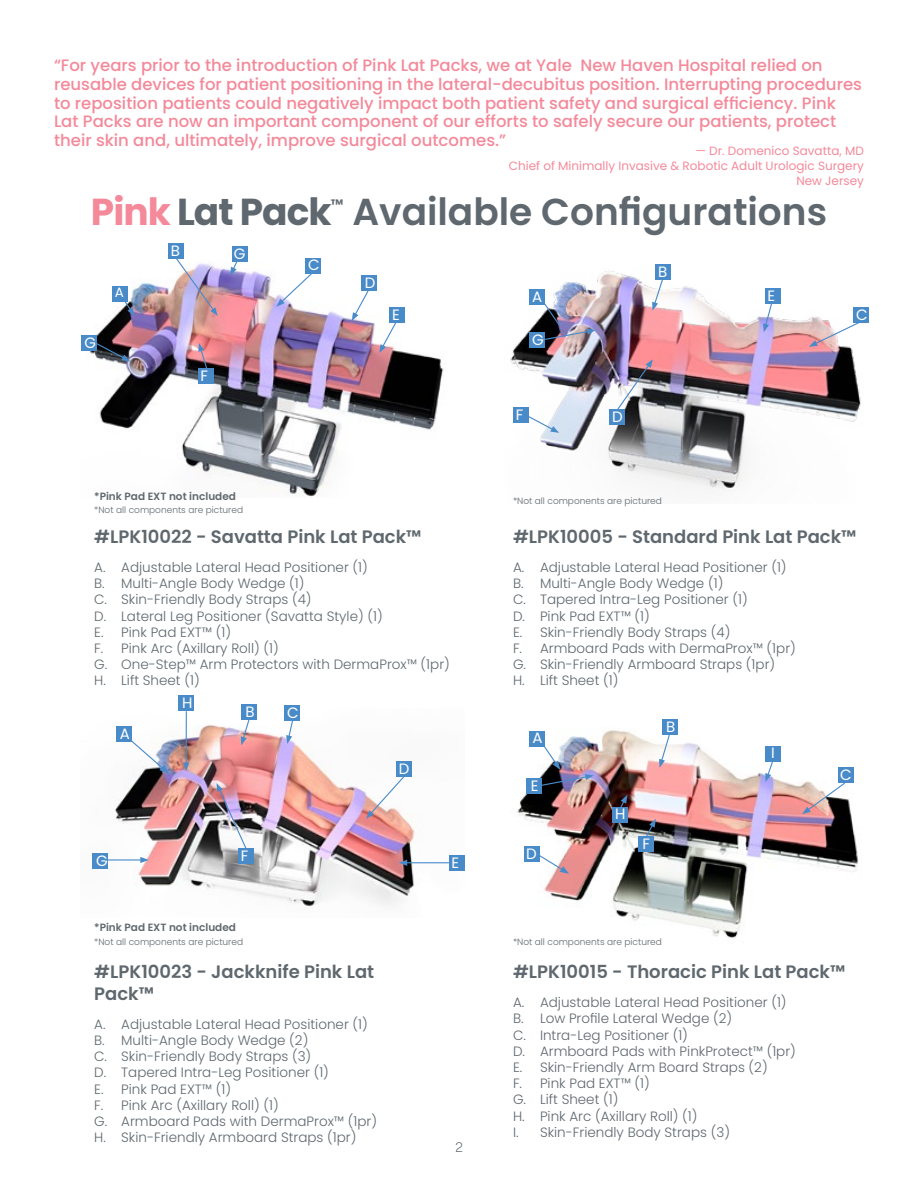
<style>
.page{position:relative;width:918px;height:1188px;background:#fff}
.page>*{position:absolute;margin:0;border:0;box-sizing:border-box;transform-origin:0 0}
.t1{font:600 37.5px "Poppins";color:#5f686e}
.t2{font:700 37.5px "Poppins";letter-spacing:-.025em;color:#5f686e}
.t3{font:600 18px/21.6px "Poppins";color:#5f686e}
.t4{font:500 16.5px/18.6px "Poppins";color:#f4899a}
.t5{font:15px "Poppins";color:#fff}
.t6{font:600 15px "Poppins";color:#5f686e}
.t7{font:300 13.5px/16.2px "Poppins";color:#5f686e}
.t8{font:300 13.5px "Helvetica Now Display";color:#5f686e}
.t9{font:13.5px "Poppins";color:#fff}
.t10{font:12px/15px "Poppins";color:#f4899a;text-align:right}
.t11{font:600 10.5px "Poppins";color:#5f686e}
.t12{font:300 9px "Poppins";color:#5f686e}
.s1{color:#f4899a}
</style>
<div class="page">
<img style="left:115px;top:711px;width:334px;height:196px">
<img style="left:517px;top:730px;width:342px;height:209px">
<img style="left:510px;top:271px;width:351px;height:219px">
<img style="left:81px;top:268px;width:363px;height:229px">
<div style="left:112px;top:286px;width:16px;height:16px;background:#498bc9"></div>
<div style="left:529px;top:289px;width:16px;height:16px;background:#498bc9"></div>
<div style="left:655px;top:264px;width:16px;height:16px;background:#498bc9"></div>
<div style="left:853px;top:307px;width:16px;height:16px;background:#498bc9"></div>
<div style="left:609px;top:409px;width:16px;height:16px;background:#498bc9"></div>
<div style="left:765px;top:288px;width:16px;height:16px;background:#498bc9"></div>
<div style="left:513px;top:407px;width:16px;height:16px;background:#498bc9"></div>
<div style="left:529px;top:332px;width:16px;height:16px;background:#498bc9"></div>
<div style="left:178px;top:696px;width:16px;height:15px;background:#498bc9"></div>
<div style="left:526px;top:778px;width:16px;height:16px;background:#498bc9"></div>
<div style="left:168px;top:243px;width:16px;height:16px;background:#498bc9"></div>
<div style="left:305px;top:258px;width:16px;height:15px;background:#498bc9"></div>
<div style="left:389px;top:307px;width:16px;height:16px;background:#498bc9"></div>
<div style="left:361px;top:275px;width:16px;height:16px;background:#498bc9"></div>
<div style="left:81px;top:335px;width:16px;height:15px;background:#498bc9"></div>
<div style="left:116px;top:726px;width:16px;height:16px;background:#498bc9"></div>
<div style="left:529px;top:731px;width:16px;height:15px;background:#498bc9"></div>
<div style="left:662px;top:719px;width:16px;height:16px;background:#498bc9"></div>
<div style="left:838px;top:768px;width:16px;height:15px;background:#498bc9"></div>
<div style="left:524px;top:846px;width:16px;height:16px;background:#498bc9"></div>
<div style="left:638px;top:836px;width:16px;height:16px;background:#498bc9"></div>
<div style="left:612px;top:807px;width:16px;height:16px;background:#498bc9"></div>
<div style="left:766px;top:746px;width:15px;height:15px;background:#498bc9"></div>
<div style="left:241px;top:704px;width:16px;height:16px;background:#498bc9"></div>
<div style="left:92px;top:853px;width:16px;height:16px;background:#498bc9"></div>
<div style="left:396px;top:762px;width:16px;height:15px;background:#498bc9"></div>
<div style="left:449px;top:855px;width:16px;height:16px;background:#498bc9"></div>
<div style="left:284px;top:706px;width:16px;height:15px;background:#498bc9"></div>
<div style="left:238px;top:849px;width:16px;height:15px;background:#498bc9"></div>
<div style="left:198px;top:368px;width:16px;height:16px;background:#498bc9"></div>
<div style="left:232px;top:246px;width:16px;height:16px;background:#498bc9"></div>
<svg style="left:659px;top:733px;width:12px;height:35px"></svg>
<svg style="left:123px;top:299px;width:12px;height:17px"></svg>
<svg style="left:93px;top:341px;width:37px;height:20px"></svg>
<hr style="left:105px;top:859px;width:38px;height:2px;background:#498bc9">
<svg style="left:140px;top:857px;width:9px;height:6px"></svg>
<svg style="left:522px;top:412px;width:37px;height:21px"></svg>
<svg style="left:230px;top:262px;width:9px;height:14px"></svg>
<svg style="left:174px;top:259px;width:44px;height:57px"></svg>
<svg style="left:379px;top:319px;width:19px;height:34px"></svg>
<svg style="left:352px;top:287px;width:19px;height:34px"></svg>
<img style="left:541px;top:299px;width:55px;height:42px">
<hr style="left:186px;top:711px;width:1px;height:54px;background:#498bc9">
<svg style="left:183px;top:763px;width:6px;height:8px"></svg>
<svg style="left:241px;top:720px;width:10px;height:25px"></svg>
<svg style="left:366px;top:775px;width:40px;height:44px"></svg>
<hr style="left:405px;top:862px;width:44px;height:1px;background:#498bc9">
<svg style="left:399px;top:860px;width:8px;height:6px"></svg>
<img style="left:217px;top:783px;width:31px;height:68px">
<svg style="left:286px;top:721px;width:8px;height:23px"></svg>
<svg style="left:652px;top:278px;width:12px;height:33px"></svg>
<svg style="left:763px;top:302px;width:10px;height:30px"></svg>
<svg style="left:809px;top:320px;width:52px;height:27px"></svg>
<svg style="left:616px;top:359px;width:37px;height:53px"></svg>
<img style="left:540px;top:744px;width:54px;height:43px">
<svg style="left:537px;top:854px;width:32px;height:20px"></svg>
<svg style="left:619px;top:795px;width:8px;height:12px"></svg>
<svg style="left:645px;top:819px;width:11px;height:19px"></svg>
<svg style="left:128px;top:738px;width:41px;height:36px"></svg>
<svg style="left:276px;top:270px;width:39px;height:37px"></svg>
<svg style="left:198px;top:343px;width:10px;height:25px"></svg>
<svg style="left:765px;top:759px;width:9px;height:23px"></svg>
<svg style="left:802px;top:781px;width:44px;height:33px"></svg>
<p class="t4" style="left:54px;top:56px;width:810px">“For years prior to the introduction of Pink Lat Packs, we at Yale New Haven Hospital relied on reusable devices for patient positioning in the lateral-decubitus position. Interrupting procedures to reposition patients could negatively impact both patient safety and surgical efficiency. Pink Lat Packs are now an important component of our efforts to safely secure our patients, protect their skin and, ultimately, improve surgical outcomes.”</p>
<p class="t10" style="left:509px;top:144px;width:357px">— Dr. Domenico Savatta, MD<br>Chief of Minimally Invasive &amp; Robotic Adult Urologic Surgery<br>New Jersey</p>
<h1 class="t2" style="left:91px;top:190px;width:242px"><span class="s1">Pink</span> Lat Pack</h1>
<p class="t6" style="left:331px;top:196px;width:14px">™</p>
<h1 class="t1" style="left:352px;top:190px;width:476px">Available Configurations</h1>
<p class="t5" style="left:84px;top:334px;width:13px">G</p>
<p class="t5" style="left:171px;top:242px;width:11px">B</p>
<p class="t5" style="left:234px;top:245px;width:13px">G</p>
<p class="t5" style="left:308px;top:256px;width:13px">C</p>
<p class="t5" style="left:365px;top:274px;width:12px">D</p>
<p class="t9" style="left:115px;top:284px;width:11px">A</p>
<p class="t5" style="left:532px;top:288px;width:12px">A</p>
<p class="t5" style="left:200px;top:367px;width:9px">F</p>
<p class="t5" style="left:392px;top:306px;width:9px">E</p>
<p class="t5" style="left:532px;top:331px;width:13px">G</p>
<p class="t5" style="left:516px;top:406px;width:9px">F</p>
<p class="t5" style="left:658px;top:263px;width:11px">B</p>
<p class="t5" style="left:612px;top:408px;width:12px">D</p>
<p class="t5" style="left:768px;top:287px;width:9px">E</p>
<p class="t5" style="left:856px;top:306px;width:13px">C</p>
<p class="t11" style="left:94px;top:490px;width:143px">*Pink Pad EXT not included</p>
<p class="t12" style="left:94px;top:505px;width:150px">*Not all components are pictured</p>
<h2 class="t3" style="left:94px;top:526px;width:329px">#LPK10022 - Savatta Pink Lat Pack™</h2>
<p class="t7" style="left:94px;top:559px;width:357px">A. Adjustable Lateral Head Positioner (1)<br>B. Multi-Angle Body Wedge (1)<br>C. Skin-Friendly Body Straps (4)<br>D. Lateral Leg Positioner (Savatta Style) (1)<br>E. Pink Pad EXT™ (1)<br>F. Pink Arc (Axillary Roll) (1)<br>G. One-Step™ Arm Protectors with DermaProx™ (1pr)<br>H. Lift Sheet (1)</p>
<p class="t5" style="left:182px;top:694px;width:12px">H</p>
<p class="t5" style="left:245px;top:703px;width:11px">B</p>
<p class="t5" style="left:287px;top:704px;width:13px">C</p>
<p class="t12" style="left:513px;top:495px;width:150px">*Not all components are pictured</p>
<h2 class="t3" style="left:513px;top:526px;width:345px">#LPK10005 - Standard Pink Lat Pack™</h2>
<p class="t7" style="left:513px;top:559px;width:284px">A. Adjustable Lateral Head Positioner (1)<br>B. Multi-Angle Body Wedge (1)<br>C. Tapered Intra-Leg Positioner (1)<br>D. Pink Pad EXT™ (1)<br>E. Skin-Friendly Body Straps (4)<br>F. Armboard Pads with DermaProx™ (1pr)<br>G. Skin-Friendly Armboard Straps (1pr)<br>H. Lift Sheet (1)</p>
<p class="t5" style="left:120px;top:725px;width:12px">A</p>
<p class="t5" style="left:533px;top:730px;width:12px">A</p>
<p class="t5" style="left:96px;top:852px;width:13px">G</p>
<p class="t5" style="left:241px;top:847px;width:9px">F</p>
<p class="t11" style="left:94px;top:921px;width:143px">*Pink Pad EXT not included</p>
<p class="t5" style="left:399px;top:760px;width:12px">D</p>
<p class="t5" style="left:452px;top:854px;width:9px">E</p>
<p class="t5" style="left:531px;top:777px;width:9px">E</p>
<p class="t5" style="left:526px;top:845px;width:12px">D</p>
<p class="t5" style="left:666px;top:718px;width:11px">B</p>
<p class="t5" style="left:615px;top:806px;width:12px">H</p>
<p class="t5" style="left:643px;top:835px;width:9px">F</p>
<p class="t12" style="left:94px;top:936px;width:150px">*Not all components are pictured</p>
<p class="t12" style="left:513px;top:936px;width:150px">*Not all components are pictured</p>
<p class="t5" style="left:771px;top:744px;width:5px">I</p>
<p class="t5" style="left:840px;top:766px;width:13px">C</p>
<h2 class="t3" style="left:94px;top:961px;width:281px">#LPK10023 - Jackknife Pink Lat<br>Pack™</h2>
<p class="t7" style="left:94px;top:1016px;width:284px">A. Adjustable Lateral Head Positioner (1)<br>B. Multi-Angle Body Wedge (2)<br>C. Skin-Friendly Body Straps (3)<br>D. Tapered Intra-Leg Positioner (1)<br>E. Pink Pad EXT™ (1)<br>F. Pink Arc (Axillary Roll) (1)<br>G. Armboard Pads with DermaProx™ (1pr)<br>H. Skin-Friendly Armboard Straps (1pr)</p>
<p class="t8" style="left:455px;top:1138px;width:9px">2</p>
<h2 class="t3" style="left:513px;top:961px;width:334px">#LPK10015 - Thoracic Pink Lat Pack™</h2>
<p class="t7" style="left:513px;top:994px;width:284px">A. Adjustable Lateral Head Positioner (1)<br>B. Low Profile Lateral Wedge (2)<br>C. Intra-Leg Positioner (1)<br>D. Armboard Pads with PinkProtect™ (1pr)<br>E. Skin-Friendly Arm Board Straps (2)<br>F. Pink Pad EXT™ (1)<br>G. Lift Sheet (1)<br>H. Pink Arc (Axillary Roll) (1)<br>I. Skin-Friendly Body Straps (3)</p>
</div>
